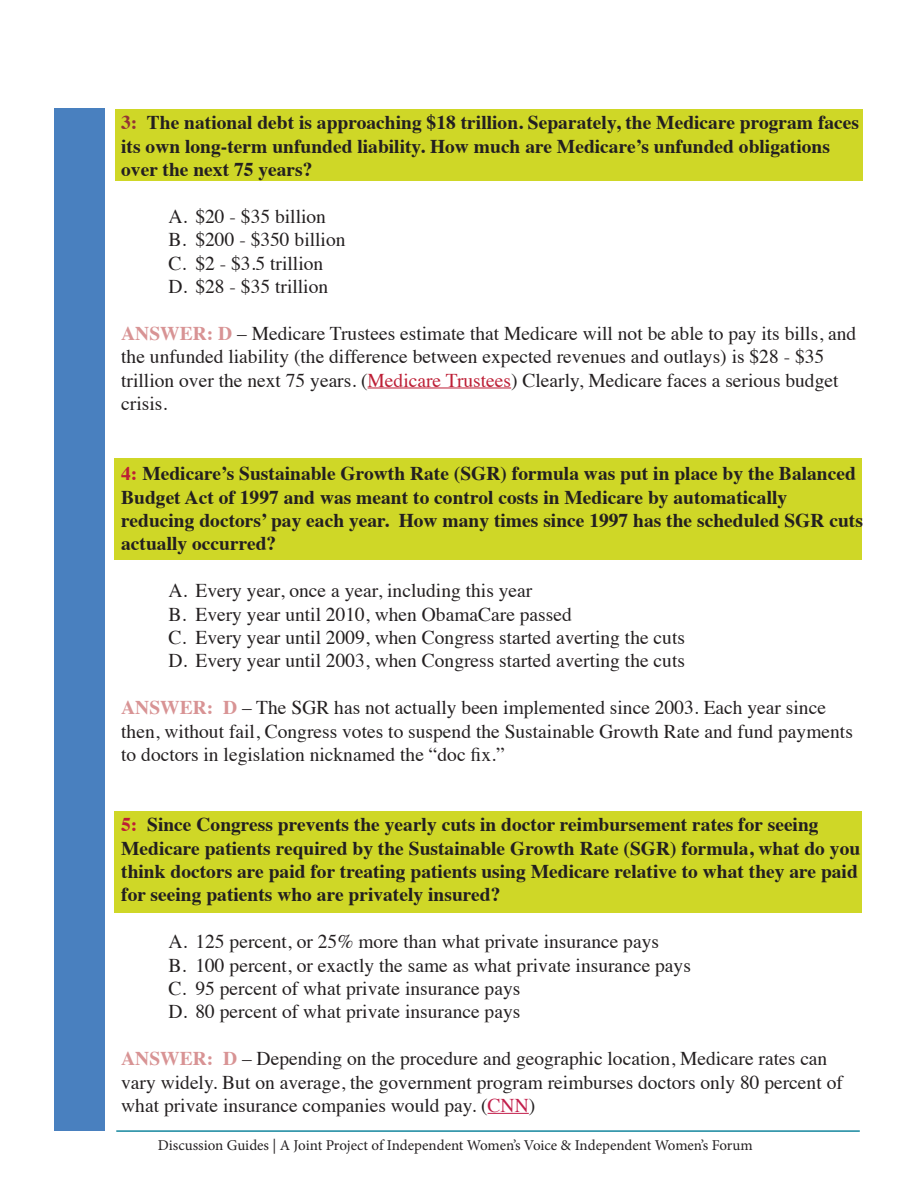
<style>
.page{position:relative;width:918px;height:1188px;background:#fff}
.page>*{position:absolute;margin:0;border:0;box-sizing:border-box;transform-origin:0 0}
.t1{font:19.5px/23.4px "Times";color:#231f20}
.t2{font:700 19.5px/23.4px "Times";color:#231f20}
.t3{font:15px "Minion Pro";color:#231f20}
.s1{color:#953434}
.s2{font-weight:700;color:#d89394}
.s3{color:#bd1e35}
.s4{color:#c21f4b}
</style>
<div class="page">
<div style="left:114px;top:811px;width:748px;height:102px;background:#cfd727"></div>
<div style="left:114px;top:458px;width:748px;height:101px;background:#cfd727"></div>
<div style="left:115px;top:110px;width:748px;height:71px;background:#cfd727"></div>
<hr style="left:368px;top:387px;width:143px;height:1px;background:#bd1e35">
<hr style="left:488px;top:1113px;width:41px;height:1px;background:#c21f4b">
<div style="left:54px;top:108px;width:50px;height:1022px;background:#4980bf"></div>
<hr style="left:116px;top:1130px;width:744px;height:2px;background:#15879e">
<p class="t2" style="left:121px;top:109px;width:739px"><span class="s1">3:</span> The national debt is approaching $18 trillion. Separately, the Medicare program faces its own long-term unfunded liability. How much are Medicare’s unfunded obligations over the next 75 years?</p>
<p class="t1" style="left:168px;top:203px;width:179px">A. $20 - $35 billion<br>B. $200 - $350 billion<br>C. $2 - $3.5 trillion<br>D. $28 - $35 trillion</p>
<p class="t1" style="left:121px;top:320px;width:737px"><span class="s2">ANSWER: D</span> – Medicare Trustees estimate that Medicare will not be able to pay its bills, and the unfunded liability (the difference between expected revenues and outlays) is $28 - $35 trillion over the next 75 years. (<span class="s3">Medicare Trustees</span>) Clearly, Medicare faces a serious budget crisis.</p>
<p class="t2" style="left:121px;top:460px;width:743px"><span class="s3">4:</span> Medicare’s Sustainable Growth Rate (SGR) formula was put in place by the Balanced Budget Act of 1997 and was meant to control costs in Medicare by automatically reducing doctors’ pay each year. How many times since 1997 has the scheduled SGR cuts actually occurred?</p>
<p class="t1" style="left:168px;top:577px;width:518px">A. Every year, once a year, including this year<br>B. Every year until 2010, when ObamaCare passed<br>C. Every year until 2009, when Congress started averting the cuts D. Every year until 2003, when Congress started averting the cuts</p>
<p class="t1" style="left:121px;top:694px;width:733px"><span class="s2">ANSWER: D</span> – The SGR has not actually been implemented since 2003. Each year since then, without fail, Congress votes to suspend the Sustainable Growth Rate and fund payments to doctors in legislation nicknamed the “doc fix.”</p>
<p class="t2" style="left:121px;top:811px;width:741px"><span class="s3">5:</span> Since Congress prevents the yearly cuts in doctor reimbursement rates for seeing Medicare patients required by the Sustainable Growth Rate (SGR) formula, what do you think doctors are paid for treating patients using Medicare relative to what they are paid for seeing patients who are privately insured?</p>
<p class="t1" style="left:168px;top:928px;width:524px">A. 125 percent, or 25% more than what private insurance pays<br>B. 100 percent, or exactly the same as what private insurance pays C. 95 percent of what private insurance pays<br>D. 80 percent of what private insurance pays</p>
<p class="t1" style="left:121px;top:1045px;width:723px"><span class="s2">ANSWER: D</span> – Depending on the procedure and geographic location, Medicare rates can vary widely. But on average, the government program reimburses doctors only 80 percent of what private insurance companies would pay. (<span class="s4">CNN</span>)</p>
<p class="t3" style="left:158px;top:1135px;width:596px">Discussion Guides | A Joint Project of Independent Women’s Voice &amp; Independent Women’s Forum</p>
</div>
